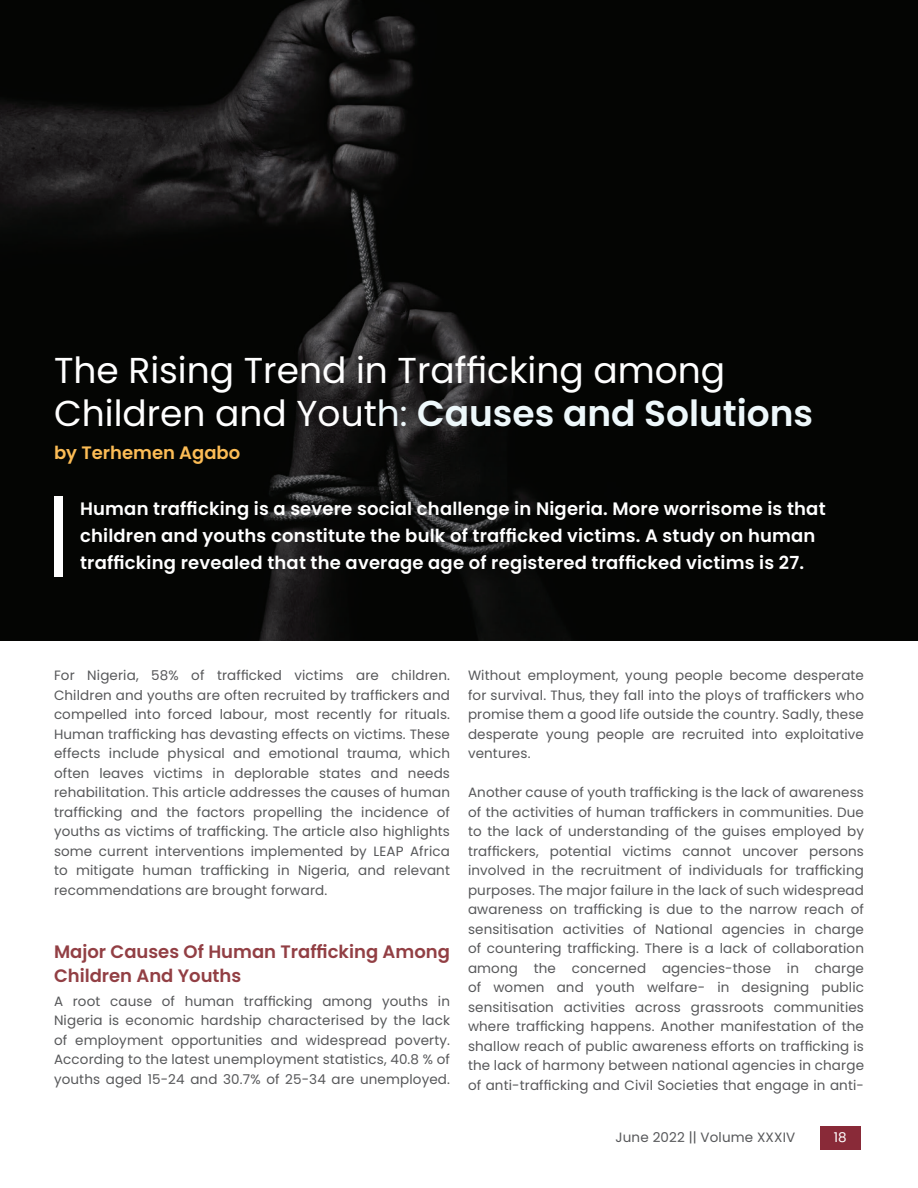
<style>
.page{position:relative;width:918px;height:1188px;background:#fff}
.page>*{position:absolute;margin:0;border:0;box-sizing:border-box;transform-origin:0 0}
.t1{font:36px/43.2px "Poppins";color:#fff}
.t2{font:600 18px/27px "Poppins";letter-spacing:.01em;color:#fff}
.t3{font:600 18px/24px "Poppins";color:#923f44}
.t4{font:600 18px "Poppins";color:#fcbc55}
.t5{font:13.5px/19.5px "Poppins";letter-spacing:.01em;color:#57585a;text-align:justify}
.t6{font:13.5px "Poppins";color:#fff}
.s1{color:#eef8fb}
.s2{font-weight:600;color:#eef8fb}
</style>
<div class="page">
<div style="left:820px;top:1126px;width:41px;height:24px;background:#892a38"></div>
<img style="left:0;top:0;width:918px;height:640px">
<div style="left:54px;top:496px;width:9px;height:82px;background:#fff"></div>
<h1 class="t1" style="left:54px;top:349px;width:761px">The Rising Trend in Trafficking among<br>Children and Yout<span class="s1">h:</span> <span class="s2">Causes and Solutions</span></h1>
<h2 class="t4" style="left:54px;top:442px;width:188px">by Terhemen Agabo</h2>
<p class="t2" style="left:80px;top:496px;width:747px">Human trafficking is a severe social challenge in Nigeria. More worrisome is that children and youths constitute the bulk of trafficked victims. A study on human trafficking revealed that the average age of registered trafficked victims is 27.</p>
<p class="t5" style="left:54px;top:666px;width:398px">For Nigeria, 58% of trafficked victims are children.<br>Children and youths are often recruited by traffickers and compelled into forced labour, most recently for rituals.<br>Human trafficking has devasting effects on victims. These effects include physical and emotional trauma, which often leaves victims in deplorable states and needs rehabilitation. This article addresses the causes of human trafficking and the factors propelling the incidence of youths as victims of trafficking. The article also highlights some current interventions implemented by LEAP Africa to mitigate human trafficking in Nigeria, and relevant recommendations are brought forward.</p>
<h2 class="t3" style="left:54px;top:939px;width:398px">Major Causes Of Human Trafficking Among<br>Children And Youths</h2>
<p class="t5" style="left:54px;top:991px;width:398px">A root cause of human trafficking among youths in Nigeria is economic hardship characterised by the lack of employment opportunities and widespread poverty.<br>According to the latest unemployment statistics, 40.8 % of youths aged 15-24 and 30.7% of 25-34 are unemployed.</p>
<p class="t5" style="left:468px;top:666px;width:398px">Without employment, young people become desperate for survival. Thus, they fall into the ploys of traffickers who promise them a good life outside the country. Sadly, these desperate young people are recruited into exploitative ventures.</p>
<p class="t5" style="left:468px;top:783px;width:398px">Another cause of youth trafficking is the lack of awareness of the activities of human traffickers in communities. Due to the lack of understanding of the guises employed by traffickers, potential victims cannot uncover persons involved in the recruitment of individuals for trafficking purposes. The major failure in the lack of such widespread awareness on trafficking is due to the narrow reach of sensitisation activities of National agencies in charge of countering trafficking. There is a lack of collaboration among the concerned agencies-those in charge of women and youth welfare- in designing public sensitisation activities across grassroots communities where trafficking happens. Another manifestation of the shallow reach of public awareness efforts on trafficking is the lack of harmony between national agencies in charge of anti-trafficking and Civil Societies that engage in anti-</p>
<p class="t5" style="left:616px;top:1128px;width:181px">June 2022 || Volume XXXIV</p>
<p class="t6" style="left:834px;top:1129px;width:14px">18</p>
</div>
